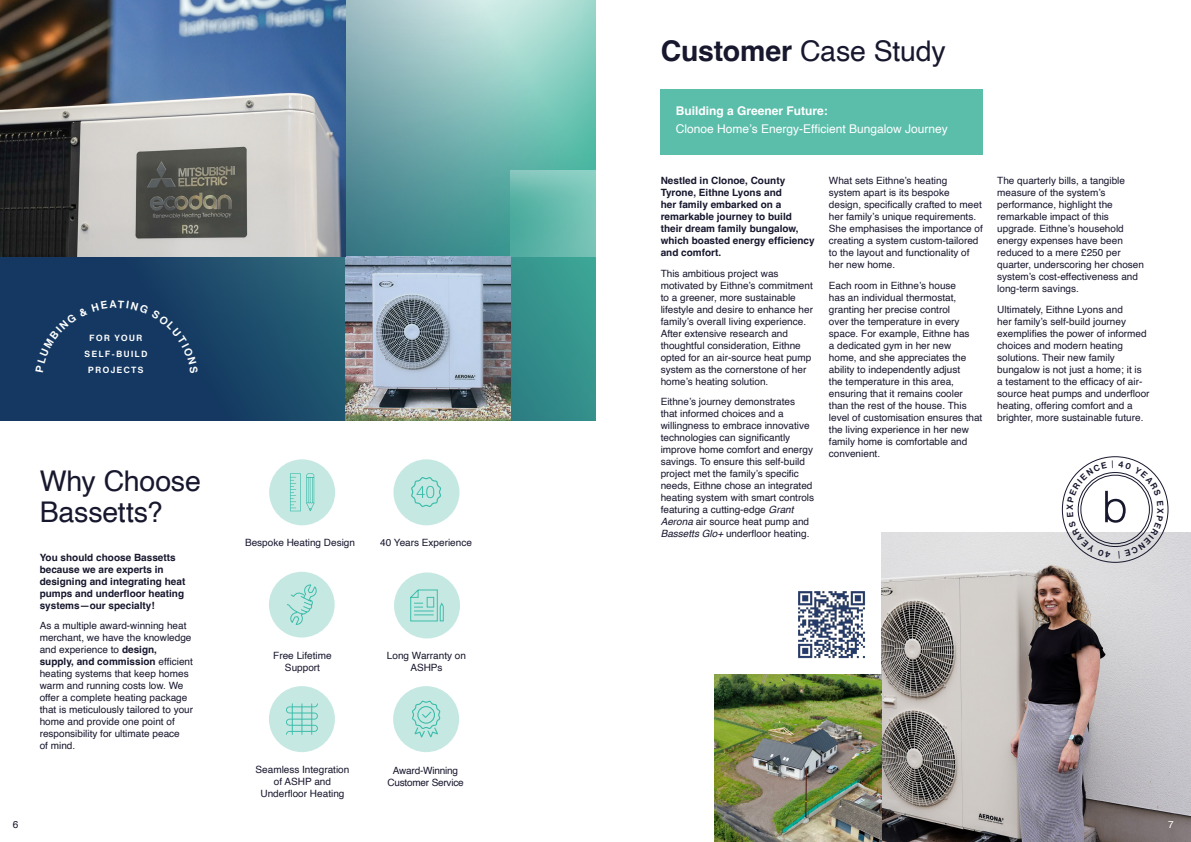
<style>
.page{position:relative;width:1191px;height:842px;background:#fff}
.page>*{position:absolute;margin:0;border:0;box-sizing:border-box;transform-origin:0 0}
.t1{font:28.5px/30.9px "Helvetica";letter-spacing:-.005em;color:#17172e}
.t2{font:12px "Helvetica";color:#fff}
.t3{font:700 12px "Helvetica";color:#fff}
.t4{font:10px/12px "Helvetica";color:#17172e}
.t5{font:700 10px/12px "Helvetica";color:#17172e}
.t6{font:10px/12px "Helvetica";letter-spacing:-.02em;color:#17172e;text-align:center}
.t7{font:10px "Helvetica";color:#fff}
.t8{font:8.8px/16px "N Haas Grotesk DS Pro 65 Md";letter-spacing:.18em;color:#fff;text-align:center}
.s1{font-weight:700}
.s2{font-style:italic}
</style>
<div class="page">
<div style="left:269px;top:572px;width:66px;height:65px;background:#c6e8e2;border-radius:50%"></div>
<svg style="left:287px;top:584px;width:30px;height:41px"></svg>
<img style="left:881px;top:533px;width:310px;height:309px">
<div style="left:660px;top:89px;width:323px;height:65px;background:#5bbeaa"></div>
<img style="left:714px;top:674px;width:167px;height:168px">
<div style="left:269px;top:459px;width:66px;height:66px;background:#c6e8e2;border-radius:50%"></div>
<svg style="left:290px;top:473px;width:24px;height:38px"></svg>
<div style="left:393px;top:459px;width:66px;height:66px;background:#c6e8e2;border-radius:50%"></div>
<div style="left:269px;top:686px;width:66px;height:66px;background:#c6e8e2;border-radius:50%"></div>
<svg style="left:286px;top:703px;width:32px;height:32px"></svg>
<div style="left:394px;top:572px;width:66px;height:66px;background:#c6e8e2;border-radius:50%"></div>
<svg style="left:410px;top:589px;width:34px;height:33px"></svg>
<div style="left:393px;top:686px;width:66px;height:66px;background:#c6e8e2;border-radius:50%"></div>
<svg style="left:412px;top:700px;width:28px;height:38px"></svg>
<svg style="left:0;top:0;width:595px;height:421px;background:#4c8591"></svg>
<img style="left:345px;top:256px;width:165px;height:164px">
<img style="left:510px;top:171px;width:85px;height:85px">
<img style="left:0;top:0;width:345px;height:256px">
<svg style="left:411px;top:477px;width:30px;height:30px"></svg>
<img style="left:798px;top:591px;width:67px;height:68px">
<svg style="left:1066px;top:461px;width:97px;height:97px"></svg>
<div style="left:36px;top:300px;width:162px;height:73px;background:#143861"></div>
<h1 class="t1" style="left:660px;top:36px;width:286px"><span class="s1">Customer</span> Case Study</h1>
<p class="t8" style="left:85px;top:330px;width:64px">FOR YOUR<br>SELF-BUILD<br>PROJECTS</p>
<h1 class="t1" style="left:40px;top:466px;width:163px">Why Choose<br>Bassetts?</h1>
<p class="t5" style="left:40px;top:552px;width:147px">You should choose Bassetts because we are experts in designing and integrating heat pumps and underfloor heating systems—our specialty!</p>
<p class="t4" style="left:40px;top:620px;width:155px">As a multiple award-winning heat merchant, we have the knowledge and experience to <span class="s1">design, supply, and commission</span> efficient heating systems that keep homes warm and running costs low. We offer a complete heating package that is meticulously tailored to your home and provide one point of responsibility for ultimate peace<br>of mind.</p>
<p class="t4" style="left:245px;top:537px;width:112px">Bespoke Heating Design</p>
<p class="t4" style="left:380px;top:537px;width:93px">40 Years Experience</p>
<p class="t4" style="left:273px;top:650px;width:60px;text-align:center">Free Lifetime<br>Support</p>
<p class="t4" style="left:255px;top:764px;width:95px;text-align:center">Seamless Integration of ASHP and<br>Underfloor Heating</p>
<p class="t4" style="left:387px;top:650px;width:81px;text-align:center">Long Warranty on<br>ASHPs</p>
<p class="t6" style="left:387px;top:765px;width:78px">Award-Winning<br>Customer Service</p>
<p class="t3" style="left:676px;top:104px;width:154px">Building a Greener Future:</p>
<p class="t2" style="left:676px;top:119px;width:273px">Clonoe Home’s Energy-Efficient Bungalow Journey</p>
<p class="t5" style="left:660px;top:176px;width:155px">Nestled in Clonoe, County<br>Tyrone, Eithne Lyons and<br>her family embarked on a remarkable journey to build their dream family bungalow, which boasted energy efficiency and comfort.</p>
<p class="t4" style="left:660px;top:267px;width:154px">This ambitious project was motivated by Eithne’s commitment to a greener, more sustainable lifestyle and desire to enhance her family’s overall living experience.<br>After extensive research and thoughtful consideration, Eithne opted for an air-source heat pump system as the cornerstone of her home’s heating solution.</p>
<p class="t4" style="left:660px;top:396px;width:155px">Eithne’s journey demonstrates that informed choices and a willingness to embrace innovative technologies can significantly improve home comfort and energy savings. To ensure this self-build project met the family’s specific needs, Eithne chose an integrated heating system with smart controls featuring a cutting-edge <span class="s2">Grant Aerona</span> air source heat pump and <span class="s2">Bassetts Glo+</span> underfloor heating.</p>
<p class="t4" style="left:829px;top:175px;width:155px">What sets Eithne’s heating<br>system apart is its bespoke design, specifically crafted to meet her family’s unique requirements.<br>She emphasises the importance of creating a system custom-tailored to the layout and functionality of her new home.</p>
<p class="t4" style="left:829px;top:279px;width:155px">Each room in Eithne’s house<br>has an individual thermostat, granting her precise control<br>over the temperature in every space. For example, Eithne has<br>a dedicated gym in her new<br>home, and she appreciates the ability to independently adjust<br>the temperature in this area, ensuring that it remains cooler than the rest of the house. This level of customisation ensures that the living experience in her new family home is comfortable and convenient.</p>
<p class="t4" style="left:997px;top:175px;width:148px">The quarterly bills, a tangible measure of the system’s performance, highlight the remarkable impact of this upgrade. Eithne’s household energy expenses have been reduced to a mere £250 per quarter, underscoring her chosen system’s cost-effectiveness and long-term savings.</p>
<p class="t4" style="left:997px;top:303px;width:154px">Ultimately, Eithne Lyons and<br>her family’s self-build journey exemplifies the power of informed choices and modern heating solutions. Their new family bungalow is not just a home; it is a testament to the efficacy of air&shy;source heat pumps and underfloor heating, offering comfort and a brighter, more sustainable future.</p>
<p class="t4" style="left:13px;top:819px;width:7px">6</p>
<p class="t7" style="left:1168px;top:816px;width:7px">7</p>
</div>
